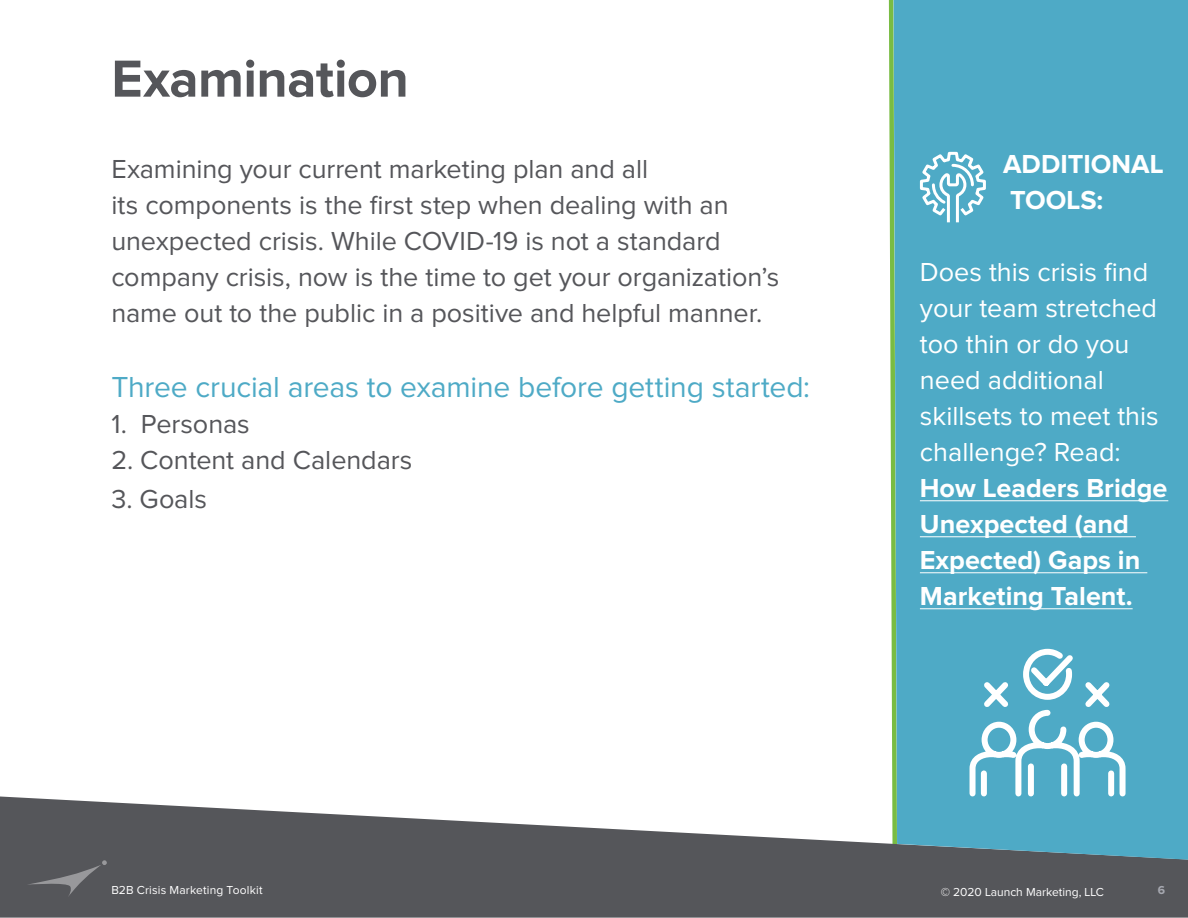
<style>
.page{position:relative;width:1188px;height:918px;background:#fff}
.page>*{position:absolute;margin:0;border:0;box-sizing:border-box;transform-origin:0 0}
.t1{font:700 54px "Proxima Nova";letter-spacing:-.01em;color:#55565a}
.t2{font:30px "Proxima Nova";letter-spacing:-.005em;color:#4eaac6}
.t3{font:27px/36px "Proxima Nova";letter-spacing:-.005em;color:#55565a}
.t4{font:27px/36px "Proxima Nova";color:#fff}
.t5{font:700 27px/36px "Proxima Nova";color:#fff}
.t6{font:12px "Proxima Nova";color:#fff}
.t7{font:700 12px "Proxima Nova";color:#a6a8b0}
</style>
<div class="page">
<svg style="left:0;top:796px;width:1188px;height:122px;fill:#55565a"></svg>
<svg style="left:27px;top:860px;width:80px;height:38px;background:#5e5f63"></svg>
<div style="left:894px;top:0;width:294px;height:860px;background:#4eaac6"></div>
<svg style="left:967px;top:646px;width:162px;height:153px"></svg>
<hr style="left:920px;top:501px;width:248px;height:1px;background:#fff">
<hr style="left:920px;top:537px;width:216px;height:1px;background:#fff">
<hr style="left:920px;top:573px;width:227px;height:1px;background:#fff">
<hr style="left:920px;top:609px;width:213px;height:1px;background:#fff">
<svg style="left:918px;top:150px;width:69px;height:75px"></svg>
<h1 class="t1" style="left:111px;top:48px;width:299px">Examination</h1>
<p class="t3" style="left:111px;top:151px;width:670px">Examining your current marketing plan and all<br>its components is the first step when dealing with an unexpected crisis. While COVID-19 is not a standard company crisis, now is the time to get your organization’s name out to the public in a positive and helpful manner.</p>
<p class="t2" style="left:111px;top:370px;width:700px">Three crucial areas to examine before getting started:</p>
<p class="t3" style="left:111px;top:406px;width:140px">1. Personas</p>
<p class="t3" style="left:111px;top:442px;width:303px">2. Content and Calendars</p>
<p class="t3" style="left:111px;top:481px;width:97px">3. Goals</p>
<p class="t5" style="left:1003px;top:147px;width:162px">ADDITIONAL<br>TOOLS:</p>
<p class="t4" style="left:920px;top:255px;width:240px">Does this crisis find your team stretched too thin or do you need additional skillsets to meet this challenge? Read:</p>
<p class="t5" style="left:920px;top:471px;width:249px">How Leaders Bridge<br>Unexpected (and<br>Expected) Gaps in<br>Marketing Talent.</p>
<p class="t6" style="left:111px;top:884px;width:153px">B2B Crisis Marketing Toolkit</p>
<p class="t6" style="left:941px;top:885px;width:165px">© 2020 Launch Marketing, LLC</p>
<p class="t7" style="left:1158px;top:884px;width:9px">6</p>
</div>
